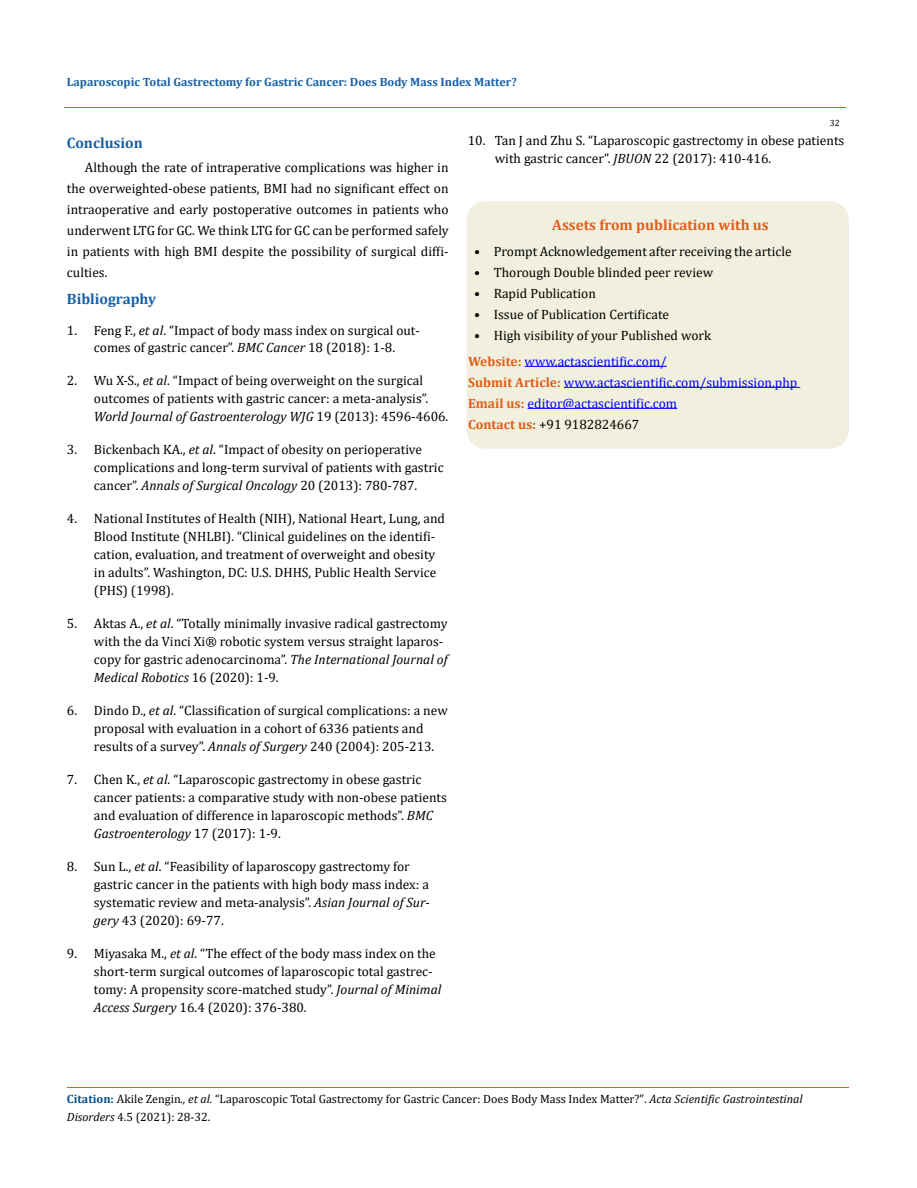
<style>
.page{position:relative;width:917px;height:1188px;background:#fff}
.page>*{position:absolute;margin:0;border:0;box-sizing:border-box;transform-origin:0 0}
.t1{font:700 15px "Cambria";color:#e05d1a}
.t2{font:700 15px "Cambria";color:#1560a6}
.t3{font:13.5px/18px "Cambria";color:#000}
.t4{font:13.5px/21px "Cambria";color:#00f}
.t5{font:12px/18px "Cambria";color:#000}
.t6{font:700 12px "Cambria";color:#1560a6}
.t7{font:9px "Cambria";color:#000}
.s1{font-style:italic}
.s2{font-weight:700;color:#e05d1a}
.s3{color:#000}
.s4{font-weight:700;color:#035089}
</style>
<div class="page">
<div style="left:467px;top:202px;width:381px;height:246px;background:#f1f0de;border-radius:18px"></div>
<div style="left:466px;top:201px;width:382px;height:248px;border:2px solid #f1f0de;border-radius:18px"></div>
<hr style="left:524px;top:366px;width:143px;height:1px;background:#00f">
<hr style="left:564px;top:387px;width:236px;height:1px;background:#00f">
<hr style="left:527px;top:408px;width:150px;height:1px;background:#00f">
<hr style="left:64px;top:108px;width:781px;height:1px;background:#e05d1a">
<hr style="left:67px;top:1087px;width:781px;height:1px;background:#e05d1a">
<p class="t6" style="left:67px;top:73px;width:451px">Laparoscopic Total Gastrectomy for Gastric Cancer: Does Body Mass Index Matter?</p>
<p class="t7" style="left:829px;top:118px;width:11px">32</p>
<p class="t2" style="left:67px;top:132px;width:77px">Conclusion</p>
<p class="t3" style="left:67px;top:157px;width:383px;line-height:21px;text-align:justify;text-indent:18px">Although the rate of intraperative complications was higher in the overweighted-obese patients, BMI had no significant effect on intraoperative and early postoperative outcomes in patients who underwent LTG for GC. We think LTG for GC can be performed safely in patients with high BMI despite the possibility of surgical diffi&shy;culties.</p>
<p class="t2" style="left:67px;top:289px;width:91px">Bibliography</p>
<p class="t3" style="left:67px;top:321px;width:354px;text-align:center">1. Feng F., <span class="s1">et al</span>. “Impact of body mass index on surgical out&shy;comes of gastric cancer”. <span class="s1">BMC Cancer</span> 18 (2018): 1-8.</p>
<p class="t3" style="left:94px;top:372px;width:356px;text-indent:-27px">2. Wu X-S., <span class="s1">et al</span>. “Impact of being overweight on the surgical outcomes of patients with gastric cancer: a meta-analysis”.<br><span class="s1">World Journal of Gastroenterology WJG</span> 19 (2013): 4596-4606.</p>
<p class="t3" style="left:94px;top:441px;width:351px;text-indent:-27px">3. Bickenbach KA., <span class="s1">et al</span>. “Impact of obesity on perioperative complications and long-term survival of patients with gastric cancer”. <span class="s1">Annals of Surgical Oncology</span> 20 (2013): 780-787.</p>
<p class="t3" style="left:94px;top:510px;width:352px;text-indent:-27px">4. National Institutes of Health (NIH), National Heart, Lung, and Blood Institute (NHLBI). “Clinical guidelines on the identifi&shy;cation, evaluation, and treatment of overweight and obesity in adults”. Washington, DC: U.S. DHHS, Public Health Service (PHS) (1998).</p>
<p class="t3" style="left:94px;top:615px;width:355px;text-indent:-27px">5. Aktas A., <span class="s1">et al</span>. “Totally minimally invasive radical gastrectomy with the da Vinci Xi® robotic system versus straight laparos&shy;copy for gastric adenocarcinoma”. <span class="s1">The International Journal of Medical Robotics</span> 16 (2020): 1-9.</p>
<p class="t3" style="left:94px;top:702px;width:355px;text-indent:-27px">6. Dindo D., <span class="s1">et al</span>. “Classification of surgical complications: a new proposal with evaluation in a cohort of 6336 patients and results of a survey”. <span class="s1">Annals of Surgery</span> 240 (2004): 205-213.</p>
<p class="t3" style="left:94px;top:771px;width:354px;text-indent:-27px">7. Chen K., <span class="s1">et al</span>. “Laparoscopic gastrectomy in obese gastric cancer patients: a comparative study with non-obese patients and evaluation of difference in laparoscopic methods”. <span class="s1">BMC Gastroenterology</span> 17 (2017): 1-9.</p>
<p class="t3" style="left:94px;top:858px;width:337px;text-indent:-27px">8. Sun L., <span class="s1">et al</span>. “Feasibility of laparoscopy gastrectomy for gastric cancer in the patients with high body mass index: a systematic review and meta-analysis”. <span class="s1">Asian Journal of Sur&shy;gery</span> 43 (2020): 69-77.</p>
<p class="t3" style="left:94px;top:945px;width:349px;text-indent:-27px">9. Miyasaka M., <span class="s1">et al</span>. “The effect of the body mass index on the short-term surgical outcomes of laparoscopic total gastrec&shy;tomy: A propensity score-matched study”. <span class="s1">Journal of Minimal Access Surgery</span> 16.4 (2020): 376-380.</p>
<p class="t3" style="left:495px;top:132px;width:351px;text-indent:-27px">10. Tan J and Zhu S. “Laparoscopic gastrectomy in obese patients with gastric cancer”. <span class="s1">JBUON</span> 22 (2017): 410-416.</p>
<p class="t1" style="left:552px;top:215px;width:218px">Assets from publication with us</p>
<p class="t3" style="left:474px;top:242px;width:319px">• Prompt Acknowledgement after receiving the article</p>
<p class="t3" style="left:474px;top:263px;width:240px">• Thorough Double blinded peer review</p>
<p class="t3" style="left:474px;top:284px;width:123px">• Rapid Publication</p>
<p class="t3" style="left:474px;top:305px;width:196px">• Issue of Publication Certificate</p>
<p class="t3" style="left:474px;top:326px;width:238px">• High visibility of your Published work</p>
<p class="t4" style="left:468px;top:350px;width:330px"><span class="s2">Website:</span> www.actascientific.com/<br><span class="s2">Submit Article:</span> www.actascientific.com/submission.php <span class="s2">Email us:</span> editor@actascientific.com<br><span class="s2">Contact us:</span> <span class="s3">+91 9182824667</span></p>
<p class="t5" style="left:67px;top:1090px;width:737px"><span class="s4">Citation:</span> Akile Zengin<span class="s1">., et al.</span> “Laparoscopic Total Gastrectomy for Gastric Cancer: Does Body Mass Index Matter?". <span class="s1">Acta Scientific Gastrointestinal<br>Disorders</span> 4.5 (2021): 28-32.</p>
</div>
